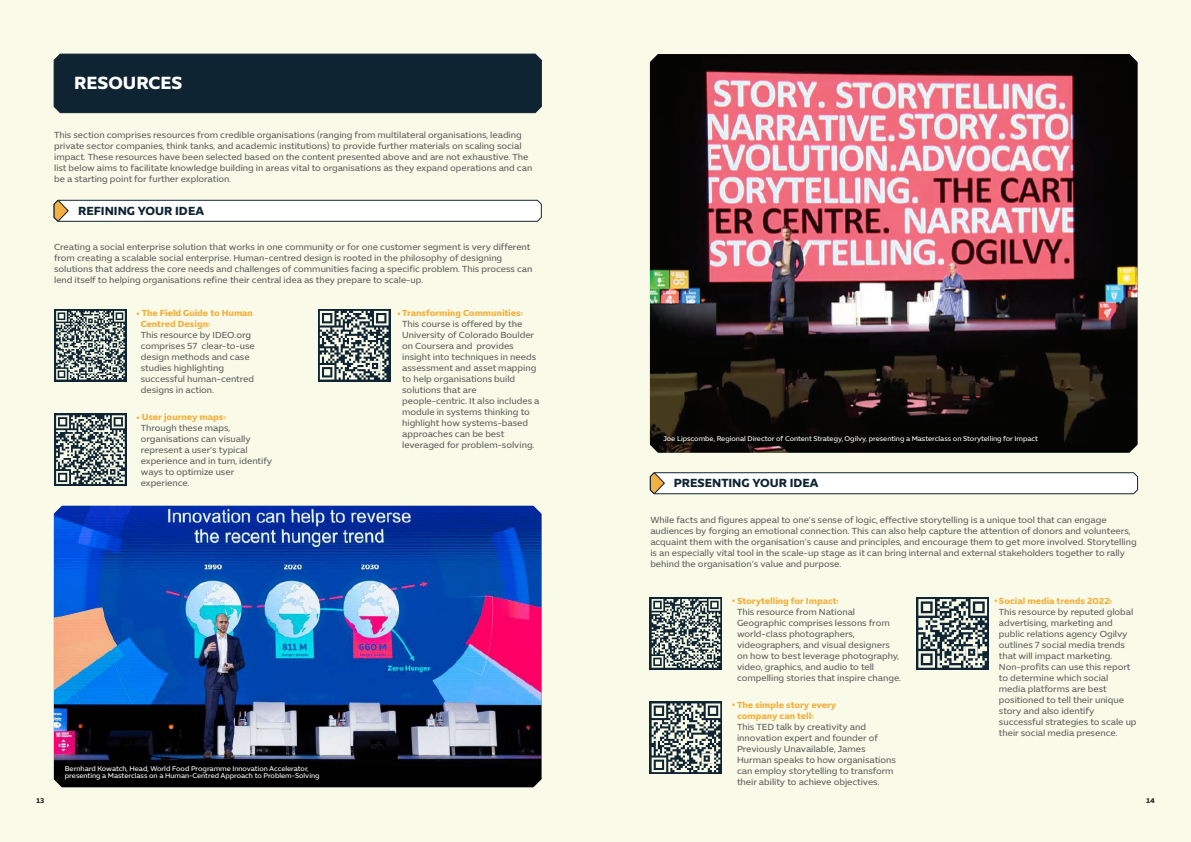
<style>
.page{position:relative;width:1191px;height:842px;background:#fff}
.page>*{position:absolute;margin:0;border:0;box-sizing:border-box;transform-origin:0 0}
.t1{font:700 18px "Expo Office";color:#fff}
.t2{font:700 12px "Expo Office";color:#0f2432}
.t3{font:9px/11px "Expo Office";color:#606160}
.t4{font:700 9px/11px "Expo Office";color:#f3ae3c}
.t5{font:7px/7px "Expo Office";color:#fff}
.t6{font:700 7px "Expo Office";color:#231f20}
</style>
<div class="page">
<div style="left:0;top:0;width:595px;height:842px;background:#f9fbe8"></div>
<div style="left:595px;top:0;width:596px;height:842px;background:#f9fbe8"></div>
<div style="left:53px;top:53px;width:489px;height:61px;background:#0f2432"></div>
<img style="left:54px;top:506px;width:487px;height:281px">
<img style="left:650px;top:54px;width:487px;height:399px">
<svg style="left:54px;top:309px;width:72px;height:72px"></svg>
<svg style="left:318px;top:309px;width:72px;height:72px"></svg>
<div style="left:54px;top:414px;width:72px;height:72px;background:#102533"></div>
<svg style="left:650px;top:597px;width:72px;height:72px"></svg>
<svg style="left:650px;top:702px;width:72px;height:72px"></svg>
<div style="left:916px;top:597px;width:72px;height:72px;background:#102533"></div>
<div style="left:650px;top:473px;width:487px;height:21px;background:#fff;border-radius:4px"></div>
<div style="left:650px;top:472px;width:488px;height:22px;border:1px solid #102533;border-radius:4px"></div>
<svg style="left:53px;top:199px;width:489px;height:23px;background:#e8e9e8"></svg>
<svg style="left:649px;top:472px;width:17px;height:23px"></svg>
<svg style="left:56px;top:311px;width:69px;height:69px"></svg>
<svg style="left:320px;top:311px;width:68px;height:69px"></svg>
<svg style="left:56px;top:415px;width:69px;height:69px"></svg>
<svg style="left:651px;top:599px;width:69px;height:69px"></svg>
<svg style="left:651px;top:703px;width:69px;height:69px"></svg>
<svg style="left:918px;top:599px;width:69px;height:69px"></svg>
<h1 class="t1" style="left:74px;top:72px;width:110px">RESOURCES</h1>
<p class="t3" style="left:54px;top:130px;width:479px">This section comprises resources from credible organisations (ranging from multilateral organisations, leading private sector companies, think tanks, and academic institutions) to provide further materials on scaling social impact. These resources have been selected based on the content presented above and are not exhaustive. The list below aims to facilitate knowledge building in areas vital to organisations as they expand operations and can be a starting point for further exploration.</p>
<h2 class="t2" style="left:78px;top:203px;width:127px">REFINING YOUR IDEA</h2>
<p class="t3" style="left:54px;top:242px;width:480px">Creating a social enterprise solution that works in one community or for one customer segment is very different from creating a scalable social enterprise. Human-centred design is rooted in the philosophy of designing solutions that address the core needs and challenges of communities facing a specific problem. This process can lend itself to helping organisations refine their central idea as they prepare to scale-up.</p>
<p class="t4" style="left:141px;top:307px;width:114px;text-indent:-4px">• The Field Guide to Human<br>Centred Design:</p>
<p class="t3" style="left:141px;top:329px;width:116px">This resource by IDEO.org comprises 57 clear-to-use design methods and case studies highlighting successful human-centred designs in action.</p>
<p class="t4" style="left:137px;top:412px;width:90px">• User journey maps:</p>
<p class="t3" style="left:141px;top:423px;width:133px">Through these maps, organisations can visually represent a user’s typical experience and in turn, identify ways to optimize user experience.</p>
<p class="t4" style="left:397px;top:307px;width:127px">• Transforming Communities:</p>
<p class="t3" style="left:402px;top:318px;width:139px">This course is offered by the<br>University of Colorado Boulder on Coursera and provides insight into techniques in needs assessment and asset mapping to help organisations build solutions that are people-centric. It also includes a module in systems thinking to highlight how systems-based approaches can be best leveraged for problem-solving.</p>
<p class="t5" style="left:65px;top:765px;width:256px">Bernhard Kowatch, Head, World Food Programme Innovation Accelerator, presenting a Masterclass on a Human-Centred Approach to Problem-Solving</p>
<p class="t5" style="left:663px;top:435px;width:376px">Joe Lipscombe, Regional Director of Content Strategy, Ogilvy, presenting a Masterclass on Storytelling for Impact</p>
<h2 class="t2" style="left:674px;top:476px;width:146px">PRESENTING YOUR IDEA</h2>
<p class="t3" style="left:650px;top:515px;width:488px">While facts and figures appeal to one’s sense of logic, effective storytelling is a unique tool that can engage audiences by forging an emotional connection. This can also help capture the attention of donors and volunteers, acquaint them with the organisation’s cause and principles, and encourage them to get more involved. Storytelling is an especially vital tool in the scale-up stage as it can bring internal and external stakeholders together to rally behind the organisation’s value and purpose.</p>
<p class="t4" style="left:732px;top:595px;width:108px">• Storytelling for Impact:</p>
<p class="t3" style="left:737px;top:607px;width:165px">This resource from National Geographic comprises lessons from world-class photographers, videographers, and visual designers on how to best leverage photography, video, graphics, and audio to tell compelling stories that inspire change.</p>
<p class="t4" style="left:737px;top:699px;width:101px;text-indent:-5px">• The simple story every company can tell:</p>
<p class="t3" style="left:737px;top:722px;width:160px">This TED talk by creativity and innovation expert and founder of Previously Unavailable, James Hurman speaks to how organisations can employ storytelling to transform their ability to achieve objectives.</p>
<p class="t4" style="left:994px;top:595px;width:119px">•Social media trends 2022:</p>
<p class="t3" style="left:999px;top:607px;width:139px">This resource by reputed global advertising, marketing and public relations agency Ogilvy outlines 7 social media trends that will impact marketing.<br>Non-profits can use this report to determine which social media platforms are best positioned to tell their unique story and also identify successful strategies to scale up their social media presence.</p>
<p class="t6" style="left:37px;top:796px;width:9px">13</p>
<p class="t6" style="left:1146px;top:796px;width:10px">14</p>
</div>
